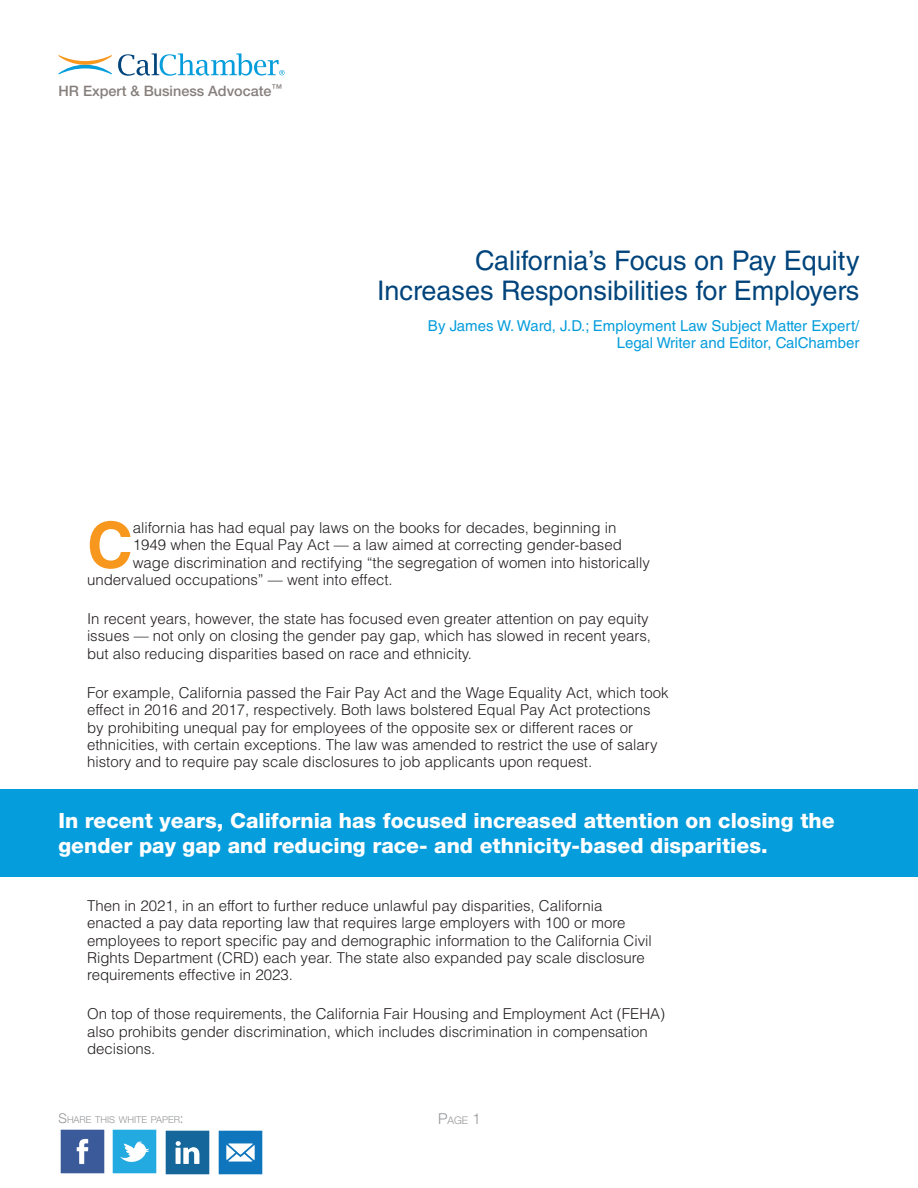
<style>
.page{position:relative;width:918px;height:1188px;background:#fff}
.page>*{position:absolute;margin:0;border:0;box-sizing:border-box;transform-origin:0 0}
.t1{font:700 63.45px "Helvetica LT Std";color:#f7971d}
.t2{font:27px/30px "Helvetica LT Std";color:#00447b;text-align:right}
.t3{font:800 21px/25.2px "Helvetica Neue LT Std";color:#fff}
.t4{font:300 15px/17.4px "Helvetica LT Std";color:#231f20}
.t5{font:15px/16.5px "Helvetica LT Std";color:#069ddc;text-align:right}
.t6{font:500 14.4px "Helvetica Neue LT Std";color:#867f7c}
.t7{font:300 10.5px "Helvetica Neue LT Std";color:#939598}
.t8{font:300 9.45px "Helvetica Neue LT Std";color:#939598}
.s1{font-size:13.5px}
.s2{font-size:15px}
</style>
<div class="page">
<svg style="left:58px;top:55px;width:54px;height:19px"></svg>
<svg style="left:118px;top:53px;width:167px;height:23px"></svg>
<img style="left:60px;top:1129px;width:45px;height:45px">
<img style="left:112px;top:1129px;width:45px;height:45px">
<img style="left:165px;top:1130px;width:45px;height:45px">
<img style="left:218px;top:1130px;width:45px;height:45px">
<div style="left:0;top:789px;width:918px;height:87px;background:#069ddc"></div>
<p class="t6" style="left:58px;top:82px;width:225px">HR Expert &amp; Business Advocate<sup>™</sup></p>
<h2 class="t2" style="left:377px;top:245px;width:484px">California’s Focus on Pay Equity<br>Increases Responsibilities for Employers</h2>
<p class="t5" style="left:428px;top:318px;width:433px">By James W. Ward, J.D.; Employment Law Subject Matter Expert/<br>Legal Writer and Editor, CalChamber</p>
<h1 class="t1" style="left:87px;top:507px;width:47px">C</h1>
<p class="t4" style="left:133px;top:519px;width:485px">alifornia has had equal pay laws on the books for decades, beginning in</p>
<p class="t4" style="left:133px;top:536px;width:491px">1949 when the Equal Pay Act — a law aimed at correcting gender-based</p>
<p class="t4" style="left:133px;top:553px;width:519px">wage discrimination and rectifying “the segregation of women into historically</p>
<p class="t4" style="left:87px;top:571px;width:307px">undervalued occupations” — went into effect.</p>
<p class="t4" style="left:87px;top:610px;width:566px">In recent years, however, the state has focused even greater attention on pay equity issues — not only on closing the gender pay gap, which has slowed in recent years, but also reducing disparities based on race and ethnicity.</p>
<p class="t4" style="left:87px;top:684px;width:583px">For example, California passed the Fair Pay Act and the Wage Equality Act, which took effect in 2016 and 2017, respectively. Both laws bolstered Equal Pay Act protections by prohibiting unequal pay for employees of the opposite sex or different races or ethnicities, with certain exceptions. The law was amended to restrict the use of salary history and to require pay scale disclosures to job applicants upon request.</p>
<h3 class="t3" style="left:58px;top:808px;width:778px">In recent years, California has focused increased attention on closing the gender pay gap and reducing race- and ethnicity-based disparities.</h3>
<p class="t4" style="left:87px;top:897px;width:566px">Then in 2021, in an effort to further reduce unlawful pay disparities, California enacted a pay data reporting law that requires large employers with 100 or more employees to report specific pay and demographic information to the California Civil Rights Department (CRD) each year. The state also expanded pay scale disclosure requirements effective in 2023.</p>
<p class="t4" style="left:87px;top:1005px;width:580px">On top of those requirements, the California Fair Housing and Employment Act (FEHA) also prohibits gender discrimination, which includes discrimination in compensation decisions.</p>
<p class="t8" style="left:58px;top:1114px;width:127px"><span class="s1">S</span>HARE THIS WHITE PAPER<span class="s1">:</span></p>
<p class="t7" style="left:438px;top:1114px;width:44px"><span class="s2">P</span>AGE <span class="s2">1</span></p>
</div>
